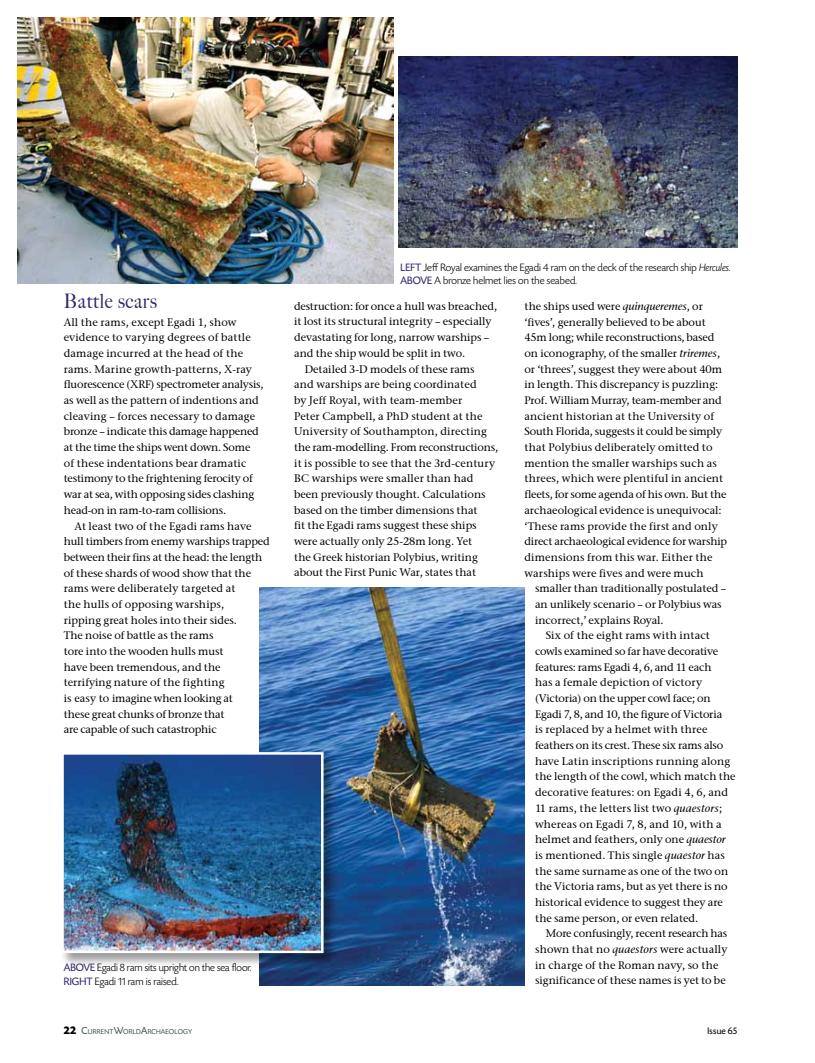
<style>
.page{position:relative;width:815px;height:1063px;background:#fff}
.page>*{position:absolute;margin:0;border:0;box-sizing:border-box;transform-origin:0 0}
.t1{font:500 20px "Big Caslon";letter-spacing:.04em;color:#35256a;scale:.9 1}
.t2{font:300 11.25px/13.1px "Today SHOP";letter-spacing:.01em;color:#000}
.t3{font:11px/15.6px "Stone Serif ITCTT Medium";color:#000}
.t4{font:10px "Today SHOP";letter-spacing:.025em;color:#000}
.t5{font:7.38px "Today SHOP";letter-spacing:.03em;color:#485950}
.s1{font-weight:400;color:#35256a}
.s2{font-style:italic}
.s3{font-weight:700;font-size:11.75px;color:#000}
.s4{font-size:10.62px}
</style>
<div class="page">
<img style="left:18px;top:18px;width:376px;height:266px">
<img style="left:398px;top:57px;width:339px;height:190px">
<img style="left:260px;top:587px;width:264px;height:398px">
<div style="left:60px;top:751px;width:277px;height:216px;background:#000;opacity:.4"></div>
<img style="left:64px;top:755px;width:257px;height:195px">
<div style="left:61px;top:752px;width:263px;height:201px;border:2px solid #fff"></div>
<h1 class="t1" style="left:64px;top:289px;width:105px">Battle scars</h1>
<p class="t3" style="left:64px;top:314px;width:201px">All the rams, except Egadi 1, show evidence to varying degrees of battle damage incurred at the head of the rams. Marine growth-patterns, X-ray fluorescence (XRF) spectrometer analysis, as well as the pattern of indentions and cleaving – forces necessary to damage bronze – indicate this damage happened at the time the ships went down. Some<br>of these indentations bear dramatic testimony to the frightening ferocity of war at sea, with opposing sides clashing head-on in ram-to-ram collisions.</p>
<p class="t3" style="left:64px;top:518px;width:207px;text-indent:11px">At least two of the Egadi rams have hull timbers from enemy warships trapped between their fins at the head: the length of these shards of wood show that the rams were deliberately targeted at<br>the hulls of opposing warships,<br>ripping great holes into their sides.<br>The noise of battle as the rams<br>tore into the wooden hulls must<br>have been tremendous, and the terrifying nature of the fighting<br>is easy to imagine when looking at<br>these great chunks of bronze that<br>are capable of such catastrophic</p>
<p class="t2" style="left:64px;top:962px;width:189px"><span class="s1">ABOVE</span> Egadi 8 ram sits upright on the sea floor.<br><span class="s1">RIGHT</span> Egadi 11 ram is raised.</p>
<p class="t2" style="left:400px;top:261px;width:331px"><span class="s1">LEFT</span> Jeff Royal examines the Egadi 4 ram on the deck of the research ship <span class="s2">Hercules</span>.<br><span class="s1">ABOVE</span> A bronze helmet lies on the seabed.</p>
<p class="t3" style="left:294px;top:298px;width:205px">destruction: for once a hull was breached,</p>
<p class="t3" style="left:294px;top:314px;width:199px">it lost its structural integrity – especially</p>
<p class="t3" style="left:294px;top:329px;width:197px">devastating for long, narrow warships –</p>
<p class="t3" style="left:294px;top:345px;width:173px">and the ship would be split in two.</p>
<p class="t3" style="left:305px;top:361px;width:171px">Detailed 3-D models of these rams</p>
<p class="t3" style="left:294px;top:377px;width:184px">and warships are being coordinated</p>
<p class="t3" style="left:294px;top:392px;width:170px">by Jeff Royal, with team-member</p>
<p class="t3" style="left:294px;top:408px;width:190px">Peter Campbell, a PhD student at the</p>
<p class="t3" style="left:294px;top:424px;width:194px">University of Southampton, directing</p>
<p class="t3" style="left:294px;top:439px;width:206px">the ram-modelling. From reconstructions,</p>
<p class="t3" style="left:294px;top:455px;width:203px">it is possible to see that the 3rd-century</p>
<p class="t3" style="left:294px;top:471px;width:181px">BC warships were smaller than had</p>
<p class="t3" style="left:294px;top:486px;width:193px">been previously thought. Calculations</p>
<p class="t3" style="left:294px;top:502px;width:185px">based on the timber dimensions that</p>
<p class="t3" style="left:294px;top:518px;width:184px">fit the Egadi rams suggest these ships</p>
<p class="t3" style="left:294px;top:533px;width:179px">were actually only 25-28m long. Yet</p>
<p class="t3" style="left:294px;top:549px;width:185px">the Greek historian Polybius, writing</p>
<p class="t3" style="left:294px;top:565px;width:184px">about the First Punic War, states that</p>
<p class="t3" style="left:524px;top:298px;width:204px">the ships used were <span class="s2">quinqueremes</span>, or ‘fives’, generally believed to be about 45m long; while reconstructions, based on iconography, of the smaller <span class="s2">triremes</span>, or ‘threes’, suggest they were about 40m in length. This discrepancy is puzzling:<br>Prof. William Murray, team-member and ancient historian at the University of South Florida, suggests it could be simply that Polybius deliberately omitted to mention the smaller warships such as threes, which were plentiful in ancient fleets, for some agenda of his own. But the archaeological evidence is unequivocal: ‘These rams provide the first and only direct archaeological evidence for warship dimensions from this war. Either the warships were fives and were much</p>
<p class="t3" style="left:535px;top:581px;width:193px">smaller than traditionally postulated – an unlikely scenario – or Polybius was incorrect,’ explains Royal.</p>
<p class="t3" style="left:535px;top:628px;width:202px;text-indent:11px">Six of the eight rams with intact cowls examined so far have decorative features: rams Egadi 4, 6, and 11 each<br>has a female depiction of victory (Victoria) on the upper cowl face; on Egadi 7, 8, and 10, the figure of Victoria<br>is replaced by a helmet with three feathers on its crest. These six rams also have Latin inscriptions running along the length of the cowl, which match the decorative features: on Egadi 4, 6, and 11 rams, the letters list two <span class="s2">quaestors</span>; whereas on Egadi 7, 8, and 10, with a helmet and feathers, only one <span class="s2">quaestor </span>is mentioned. This single <span class="s2">quaestor</span> has the same surname as one of the two on the Victoria rams, but as yet there is no historical evidence to suggest they are the same person, or even related.</p>
<p class="t3" style="left:535px;top:926px;width:194px;text-indent:11px">More confusingly, recent research has shown that no <span class="s2">quaestors</span> were actually in charge of the Roman navy, so the significance of these names is yet to be</p>
<p class="t5" style="left:64px;top:1028px;width:130px"><span class="s3">22</span> <span class="s4">C</span>URRENT<span class="s4">W</span>ORLD<span class="s4">A</span>RCHAEOLOGY</p>
<p class="t4" style="left:707px;top:1026px;width:31px">ISSUE 65</p>
</div>
